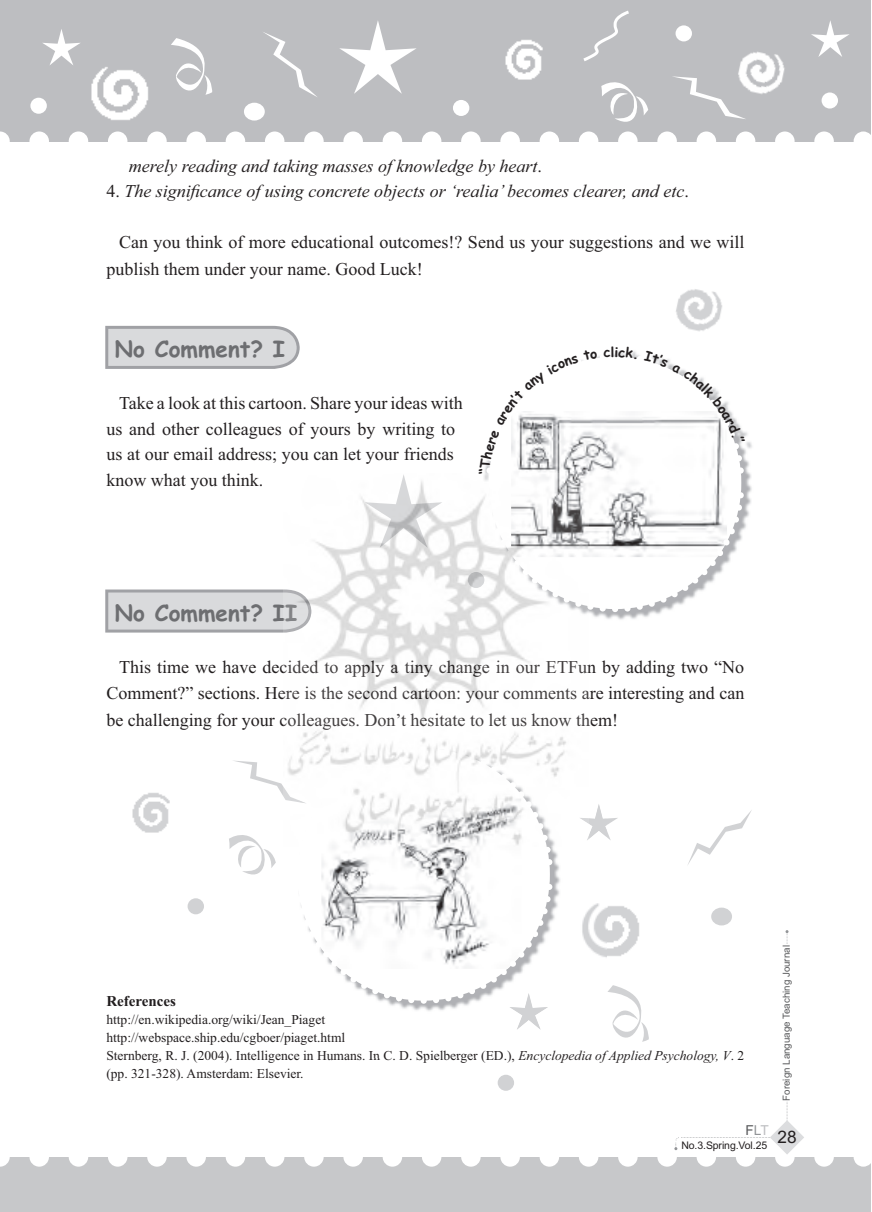
<style>
.page{position:relative;width:872px;height:1212px;background:#fff}
.page>*{position:absolute;margin:0;border:0;box-sizing:border-box;transform-origin:0 0}
.t1{font:700 22.5px "Comic Sans MS";color:#6d6e71}
.t2{font:18px/25.5px "Times New Roman";color:#231f20}
.t3{font:italic 18px "Times New Roman";color:#231f20}
.t4{font:17.25px "Arial";color:#231f20}
.t5{font:700 15px "Times New Roman";color:#231f20}
.t6{font:13.5px/18px "Times New Roman";color:#231f20}
.t7{font:10.5px "Arial";letter-spacing:-.01em;color:#231f20}
.t8{font:9.75px "Arial";color:#57585a}
.s1{font-style:normal}
.s2{font-style:italic}
</style>
<div class="page">
<svg style="left:105px;top:326px;width:195px;height:43px;background:#d1d2d4"></svg>
<svg style="left:105px;top:589px;width:178px;height:43px;background:#d1d2d4"></svg>
<div style="left:0;top:1157px;width:871px;height:55px;background:#c7c8ca"></div>
<svg style="left:853px;top:1157px;width:18px;height:9px"></svg>
<div style="left:0;top:0;width:871px;height:141px;background:#bdbec1"></div>
<svg style="left:0;top:11px;width:871px;height:131px"></svg>
<div style="left:675px;top:25px;width:17px;height:16px;background:#fff;border-radius:50%"></div>
<div style="left:821px;top:92px;width:17px;height:17px;background:#fff;border-radius:50%"></div>
<div style="left:30px;top:98px;width:17px;height:16px;background:#fff;border-radius:50%"></div>
<svg style="left:229px;top:835px;width:47px;height:40px"></svg>
<div style="left:711px;top:907px;width:21px;height:18px;background:#d1d2d4;border-radius:50%"></div>
<img style="left:132px;top:793px;width:38px;height:40px">
<svg style="left:688px;top:810px;width:64px;height:54px"></svg>
<div style="left:188px;top:898px;width:16px;height:16px;background:#d1d2d4;border-radius:50%"></div>
<img style="left:676px;top:289px;width:46px;height:43px">
<img style="left:606px;top:906px;width:33px;height:24px">
<svg style="left:606px;top:818px;width:12px;height:22px"></svg>
<img style="left:588px;top:353px;width:164px;height:267px">
<svg style="left:588px;top:354px;width:156px;height:258px"></svg>
<svg style="left:612px;top:606px;width:6px;height:6px"></svg>
<img style="left:552px;top:847px;width:8px;height:74px">
<svg style="left:233px;top:760px;width:50px;height:35px"></svg>
<img style="left:582px;top:903px;width:24px;height:27px">
<img style="left:588px;top:804px;width:18px;height:36px">
<svg style="left:301px;top:847px;width:251px;height:83px"></svg>
<svg style="left:0;top:930px;width:834px;height:236px"></svg>
<div style="left:782px;top:944px;width:9px;height:157px;background:#fff"></div>
<img style="left:283px;top:474px;width:305px;height:373px">
<svg style="left:485px;top:353px;width:112px;height:121px"></svg>
<svg style="left:603px;top:351px;width:33px;height:8px"></svg>
<svg style="left:644px;top:353px;width:101px;height:89px"></svg>
<p class="t3" style="left:129px;top:159px;width:415px">merely reading and taking masses of knowledge by heart<span class="s1">.</span></p>
<p class="t3" style="left:106px;top:185px;width:584px"><span class="s1">4.</span> The significance of using concrete objects or ‘realia’ becomes clearer, and etc<span class="s1">.</span></p>
<p class="t2" style="left:106px;top:231px;width:639px;line-height:27px;text-indent:13px">Can you think of more educational outcomes!? Send us your suggestions and we will publish them under your name. Good Luck!</p>
<p class="t1" style="left:115px;top:339px;width:172px">No Comment? I</p>
<p class="t2" style="left:106px;top:392px;width:358px;text-indent:13px">Take a look at this cartoon. Share your ideas with us and other colleagues of yours by writing to us at our email address; you can let your friends know what you think.</p>
<p class="t1" style="left:115px;top:603px;width:184px">No Comment? II</p>
<p class="t2" style="left:106px;top:656px;width:639px;line-height:26.2px;text-align:justify;text-indent:13px">This time we have decided to apply a tiny change in our ETFun by adding two “No Comment?” sections. Here is the second cartoon: your comments are interesting and can be challenging for your colleagues. Don’t hesitate to let us know them!</p>
<p class="t5" style="left:106px;top:996px;width:71px">References</p>
<p class="t6" style="left:106px;top:1012px;width:639px">http://en.wikipedia.org/wiki/Jean_Piaget<br>http://webspace.ship.edu/cgboer/piaget.html<br>Sternberg, R. J. (2004). Intelligence in Humans In C D Spielberger (ED ) <span class="s2">Encyclopedia ofApplied Psychology, V</span>. 2</p>
<p class="t6" style="left:362px;top:1048px;width:5px">.</p>
<p class="t6" style="left:392px;top:1048px;width:21px">. .</p>
<p class="t6" style="left:504px;top:1048px;width:13px">. ,</p>
<p class="t6" style="left:106px;top:1066px;width:199px">(pp. 321-328). Amsterdam: Elsevier.</p>
<p class="t8" style="left:782px;top:1101px;width:157px;rotate:-90deg">Foreign Language Teaching Journal</p>
<p class="t4" style="left:745px;top:1130px;width:53px"><sup>F</sup><sup>L</sup><sup>T</sup> 28</p>
<p class="t7" style="left:681px;top:1141px;width:87px">No.3.Spring.Vol.25</p>
</div>
